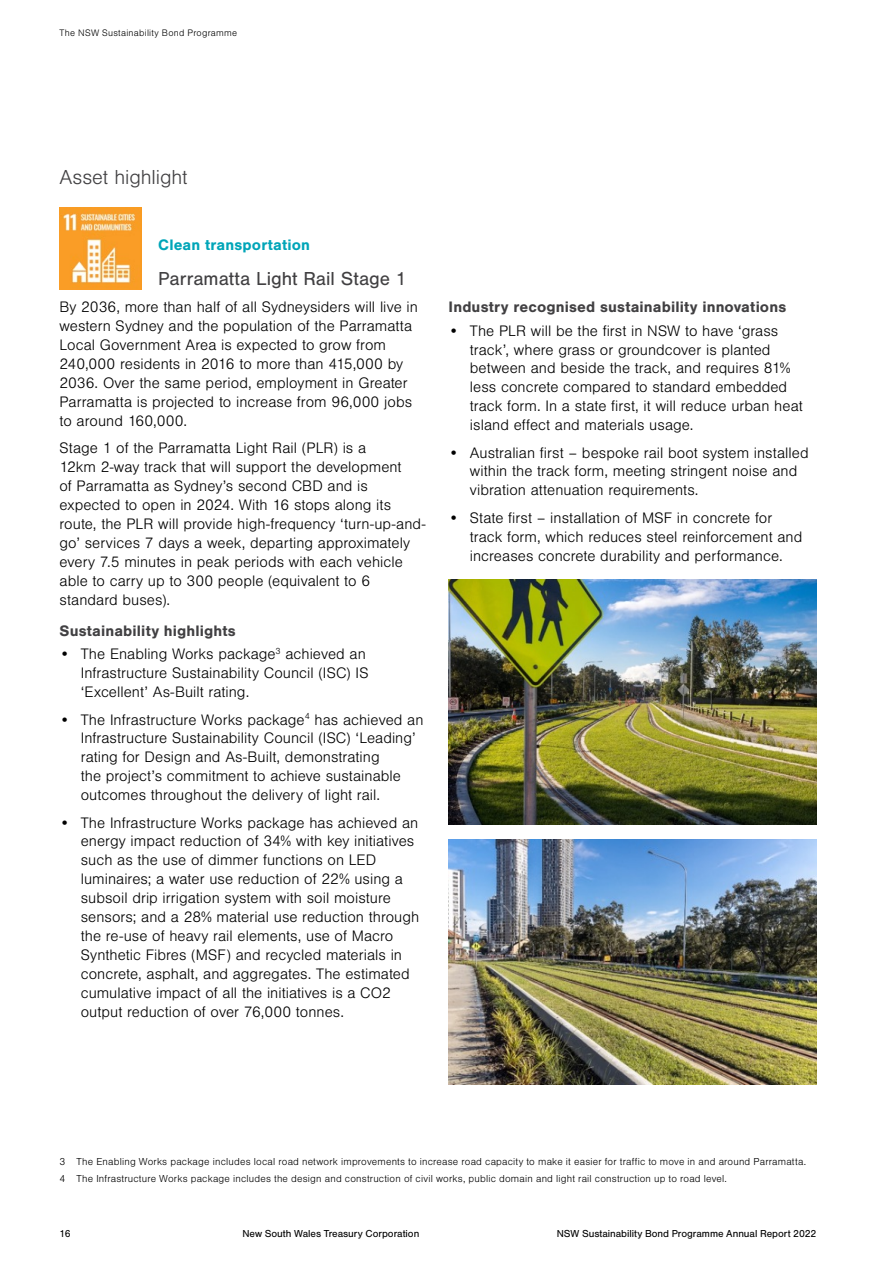
<style>
.page{position:relative;width:893px;height:1263px;background:#fff}
.page>*{position:absolute;margin:0;border:0;box-sizing:border-box;transform-origin:0 0}
.t1{font:300 21px "Nimbus San";letter-spacing:-.005em;color:#414042}
.t2{font:19.5px "Nimbus San";color:#414042}
.t3{font:300 15.75px/18.9px "Nimbus San";letter-spacing:.005em;color:#000}
.t4{font:700 15.75px "Nimbus San";letter-spacing:.005em;color:#414042}
.t5{font:700 15.75px "Nimbus San";letter-spacing:.005em;color:#00a5b8}
.t6{font:300 10.5px/16.8px "Nimbus San";letter-spacing:.02em;color:#000}
.t7{font:10.5px "Nimbus San";letter-spacing:-.005em;color:#000}
.t8{font:300 9.75px "Nimbus San";letter-spacing:.025em;color:#000}
</style>
<div class="page">
<img style="left:60px;top:208px;width:81px;height:81px">
<img style="left:449px;top:580px;width:367px;height:244px">
<img style="left:449px;top:839px;width:367px;height:245px">
<p class="t8" style="left:60px;top:28px;width:179px">The NSW Sustainability Bond Programme</p>
<h1 class="t1" style="left:60px;top:166px;width:129px">Asset highlight</h1>
<p class="t5" style="left:158px;top:236px;width:153px">Clean transportation</p>
<p class="t2" style="left:158px;top:268px;width:250px">Parramatta Light Rail Stage 1</p>
<p class="t3" style="left:60px;top:298px;width:360px">By 2036, more than half of all Sydneysiders will live in western Sydney and the population of the Parramatta Local Government Area is expected to grow from 240,000 residents in 2016 to more than 415,000 by 2036. Over the same period, employment in Greater Parramatta is projected to increase from 96,000 jobs to around 160,000.</p>
<p class="t3" style="left:60px;top:439px;width:367px">Stage 1 of the Parramatta Light Rail (PLR) is a<br>12km 2-way track that will support the development<br>of Parramatta as Sydney’s second CBD and is expected to open in 2024. With 16 stops along its route, the PLR will provide high-frequency ‘turn-up-and&shy;go’ services 7 days a week, departing approximately every 7.5 minutes in peak periods with each vehicle able to carry up to 300 people (equivalent to 6 standard buses).</p>
<p class="t4" style="left:60px;top:622px;width:178px">Sustainability highlights</p>
<p class="t3" style="left:81px;top:645px;width:289px;text-indent:-21px">• The Enabling Works package<sup>3</sup> achieved an<br>Infrastructure Sustainability Council (ISC) IS ‘Excellent’ As-Built rating.</p>
<p class="t3" style="left:81px;top:710px;width:344px;text-indent:-21px">• The Infrastructure Works package<sup>4</sup> has achieved an Infrastructure Sustainability Council (ISC) ‘Leading’ rating for Design and As-Built, demonstrating<br>the project’s commitment to achieve sustainable outcomes throughout the delivery of light rail.</p>
<p class="t3" style="left:81px;top:813px;width:340px;text-indent:-21px">• The Infrastructure Works package has achieved an energy impact reduction of 34% with key initiatives such as the use of dimmer functions on LED luminaires; a water use reduction of 22% using a subsoil drip irrigation system with soil moisture sensors; and a 28% material use reduction through the re-use of heavy rail elements, use of Macro Synthetic Fibres (MSF) and recycled materials in concrete, asphalt, and aggregates. The estimated cumulative impact of all the initiatives is a CO2 output reduction of over 76,000 tonnes.</p>
<p class="t4" style="left:449px;top:298px;width:339px">Industry recognised sustainability innovations</p>
<p class="t3" style="left:470px;top:321px;width:334px;text-indent:-21px">• The PLR will be the first in NSW to have ‘grass track’, where grass or groundcover is planted between and beside the track, and requires 81% less concrete compared to standard embedded track form. In a state first, it will reduce urban heat island effect and materials usage.</p>
<p class="t3" style="left:470px;top:443px;width:340px;text-indent:-21px">• Australian first – bespoke rail boot system installed within the track form, meeting stringent noise and vibration attenuation requirements.</p>
<p class="t3" style="left:470px;top:508px;width:334px;text-indent:-21px">• State first – installation of MSF in concrete for track form, which reduces steel reinforcement and increases concrete durability and performance.</p>
<p class="t6" style="left:60px;top:1154px;width:748px">3 The Enabling Works package includes local road network improvements to increase road capacity to make it easier for traffic to move in and around Parramatta.<br>4 The Infrastructure Works package includes the design and construction of civil works, public domain and light rail construction up to road level.</p>
<p class="t7" style="left:60px;top:1228px;width:13px">16</p>
<p class="t7" style="left:242px;top:1228px;width:178px">New South Wales Treasury Corporation</p>
<p class="t7" style="left:557px;top:1228px;width:261px">NSW Sustainability Bond Programme Annual Report 2022</p>
</div>
